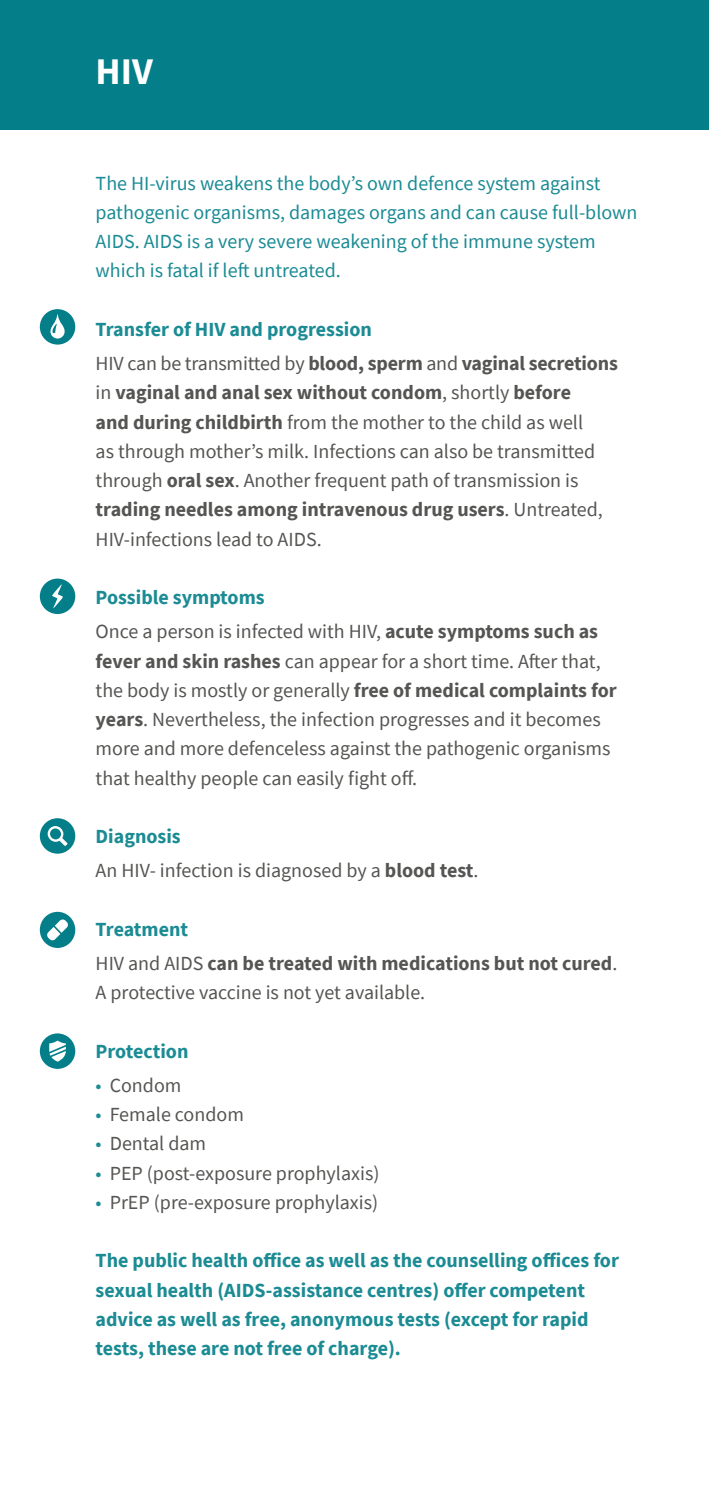
<style>
.page{position:relative;width:709px;height:1489px;background:#fff}
.page>*{position:absolute;margin:0;border:0;box-sizing:border-box;transform-origin:0 0}
.t1{font:700 37.5px "Source Sans Pro";color:#fff}
.t2{font:20px/29.2px "Source Sans Pro";color:#555554}
.t3{font:700 20px/29.2px "Source Sans Pro";color:#1b8b94}
.t4{font:20px/29.2px "Source Sans Pro";color:#1b8b94}
.t5{font:700 20px/34.2px "Source Sans Pro";letter-spacing:-.005em;color:#555554}
.s1{color:#1b8b94}
.s2{font-weight:400}
.s3{font-weight:700}
.s4{font-weight:700;color:#1b8b94}
</style>
<div class="page">
<div style="left:0;top:0;width:709px;height:130px;background:#047e88"></div>
<div style="left:40px;top:309px;width:35px;height:35px;background:#047e88;border-radius:50%"></div>
<svg style="left:50px;top:314px;width:15px;height:24px"></svg>
<div style="left:40px;top:578px;width:35px;height:36px;background:#047e88;border-radius:50%"></div>
<svg style="left:52px;top:584px;width:11px;height:24px"></svg>
<div style="left:40px;top:818px;width:35px;height:35px;background:#047e88;border-radius:50%"></div>
<svg style="left:48px;top:826px;width:20px;height:20px"></svg>
<div style="left:40px;top:1033px;width:35px;height:35px;background:#047e88;border-radius:50%"></div>
<svg style="left:49px;top:1040px;width:17px;height:21px"></svg>
<div style="left:40px;top:911px;width:35px;height:36px;background:#047e88;border-radius:50%"></div>
<svg style="left:47px;top:919px;width:21px;height:21px"></svg>
<h1 class="t1" style="left:96px;top:46px;width:59px">HIV</h1>
<p class="t4" style="left:96px;top:168px;width:543px">The HI-virus weakens the body’s own defence system against pathogenic organisms, damages organs and can cause full-blown AIDS. AIDS is a very severe weakening of the immune system which is fatal if left untreated.</p>
<p class="t5" style="left:96px;top:312px;width:524px"><span class="s1">Transfer of HIV and progression<br></span><span class="s2">HIV can be transmitted by</span> blood, sperm <span class="s2">and</span> vaginal secretions</p>
<p class="t2" style="left:96px;top:378px;width:509px">in <span class="s3">vaginal and anal sex without condom</span>, shortly <span class="s3">before and during childbirth</span> from the mother to the child as well as through mother’s milk. Infections can also be transmitted through <span class="s3">oral sex</span>. Another frequent path of transmission is <span class="s3">trading needles among intravenous drug users</span>. Untreated, HIV-infections lead to AIDS.</p>
<p class="t2" style="left:96px;top:580px;width:504px;line-height:34.2px"><span class="s4">Possible symptoms<br></span>Once a person is infected with HIV, <span class="s3">acute symptoms such as</span></p>
<p class="t2" style="left:96px;top:646px;width:522px"><span class="s3">fever and skin rashes</span> can appear for a short time. After that, the body is mostly or generally <span class="s3">free of medical complaints for years</span>. Nevertheless, the infection progresses and it becomes more and more defenceless against the pathogenic organisms that healthy people can easily fight off.</p>
<p class="t2" style="left:96px;top:819px;width:384px;line-height:34.2px"><span class="s4">Diagnosis<br></span>An HIV- infection is diagnosed by a <span class="s3">blood test</span>.</p>
<p class="t5" style="left:96px;top:911px;width:523px"><span class="s1">Treatment<br></span><span class="s2">HIV and AIDS</span> can be treated with medications but not cured<span class="s2">.</span></p>
<p class="t2" style="left:96px;top:977px;width:331px">A protective vaccine is not yet available.</p>
<p class="t3" style="left:96px;top:1036px;width:94px">Protection</p>
<p class="t2" style="left:96px;top:1070px;width:87px"><span class="s1">•</span> Condom</p>
<p class="t2" style="left:96px;top:1099px;width:150px"><span class="s1">•</span> Female condom</p>
<p class="t2" style="left:96px;top:1128px;width:112px"><span class="s1">•</span> Dental dam</p>
<p class="t2" style="left:96px;top:1158px;width:285px"><span class="s1">•</span> PEP (post-exposure prophylaxis)</p>
<p class="t2" style="left:96px;top:1187px;width:284px"><span class="s1">•</span> PrEP (pre-exposure prophylaxis)</p>
<p class="t3" style="left:96px;top:1245px;width:525px">The public health office as well as the counselling offices for sexual health (AIDS-assistance centres) offer competent advice as well as free, anonymous tests (except for rapid tests, these are not free of charge).</p>
</div>
